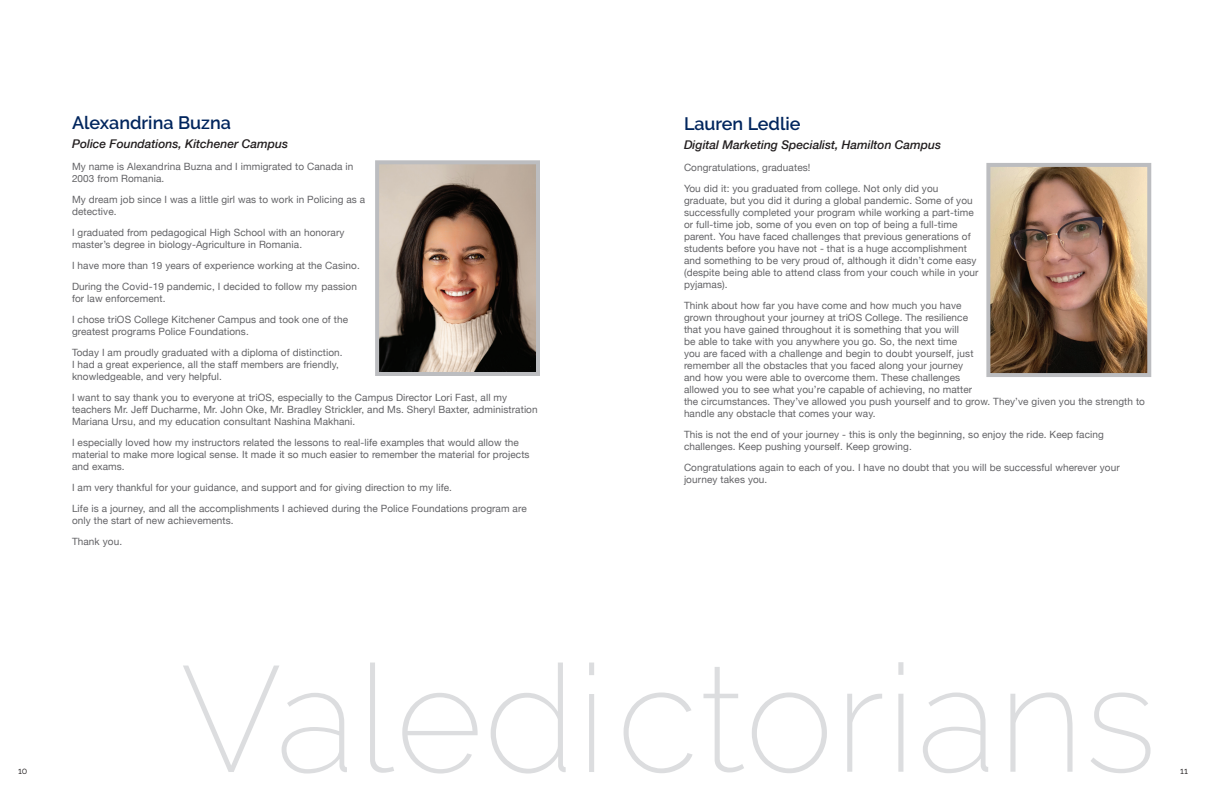
<style>
.page{position:relative;width:1224px;height:792px;background:#fff}
.page>*{position:absolute;margin:0;border:0;box-sizing:border-box;transform-origin:0 0}
.t1{font:200 150px "Raleway";letter-spacing:.01em;color:#dcdddf}
.t2{font:600 18px "Raleway";color:#00255d}
.t3{font:italic 500 12px "Helvetica Neue";color:#231f20}
.t4{font:10px/12px "Helvetica Neue";letter-spacing:.01em;color:#636366}
.t5{font:9px "Raleway";color:#231f20}
</style>
<div class="page">
<img style="left:380px;top:165px;width:155px;height:206px">
<div style="left:375px;top:160px;width:165px;height:216px;border:4px solid #bcbdc0"></div>
<img style="left:991px;top:168px;width:155px;height:204px">
<div style="left:986px;top:163px;width:165px;height:214px;border:4px solid #bcbdc0"></div>
<h2 class="t2" style="left:72px;top:112px;width:160px">Alexandrina Buzna</h2>
<p class="t3" style="left:72px;top:133px;width:218px">Police Foundations, Kitchener Campus</p>
<p class="t4" style="left:72px;top:161px;width:283px">My name is Alexandrina Buzna and I immigrated to Canada in<br>2003 from Romania.</p>
<p class="t4" style="left:72px;top:194px;width:295px">My dream job since I was a little girl was to work in Policing as a detective.</p>
<p class="t4" style="left:72px;top:227px;width:274px">I graduated from pedagogical High School with an honorary master’s degree in biology-Agriculture in Romania.</p>
<p class="t4" style="left:72px;top:256px;width:289px;line-height:21px">I have more than 19 years of experience working at the Casino.<br>During the Covid-19 pandemic, I decided to follow my passion</p>
<p class="t4" style="left:72px;top:289px;width:278px;line-height:21px">for law enforcement.<br>I chose triOS College Kitchener Campus and took one of the</p>
<p class="t4" style="left:72px;top:322px;width:272px;line-height:21px">greatest programs Police Foundations.<br>Today I am proudly graduated with a diploma of distinction.</p>
<p class="t4" style="left:72px;top:359px;width:268px">I had a great experience, all the staff members are friendly, knowledgeable, and very helpful.</p>
<p class="t4" style="left:72px;top:392px;width:467px">I want to say thank you to everyone at triOS, especially to the Campus Director Lori Fast, all my teachers Mr. Jeff Ducharme, Mr. John Oke, Mr. Bradley Strickler, and Ms. Sheryl Baxter, administration<br>Mariana Ursu, and my education consultant Nashina Makhani.</p>
<p class="t4" style="left:72px;top:437px;width:459px">I especially loved how my instructors related the lessons to real-life examples that would allow the material to make more logical sense. It made it so much easier to remember the material for projects and exams.</p>
<p class="t4" style="left:72px;top:478px;width:456px;line-height:21px">I am very thankful for your guidance, and support and for giving direction to my life.<br>Life is a journey, and all the accomplishments I achieved during the Police Foundations program are</p>
<p class="t4" style="left:72px;top:511px;width:163px;line-height:21px">only the start of new achievements.<br>Thank you.</p>
<h2 class="t2" style="left:684px;top:113px;width:118px">Lauren Ledlie</h2>
<p class="t3" style="left:684px;top:134px;width:259px">Digital Marketing Specialist, Hamilton Campus</p>
<p class="t4" style="left:684px;top:157px;width:256px;line-height:21px">Congratulations, graduates!<br>You did it: you graduated from college. Not only did you</p>
<p class="t4" style="left:684px;top:195px;width:296px">graduate, but you did it during a global pandemic. Some of you successfully completed your program while working a part-time or full-time job, some of you even on top of being a full-time parent. You have faced challenges that previous generations of students before you have not - that is a huge accomplishment and something to be very proud of, although it didn’t come easy (despite being able to attend class from your couch while in your pyjamas).</p>
<p class="t4" style="left:684px;top:300px;width:463px">Think about how far you have come and how much you have<br>grown throughout your journey at triOS College. The resilience<br>that you have gained throughout it is something that you will<br>be able to take with you anywhere you go. So, the next time<br>you are faced with a challenge and begin to doubt yourself, just<br>remember all the obstacles that you faced along your journey<br>and how you were able to overcome them. These challenges<br>allowed you to see what you’re capable of achieving, no matter<br>the circumstances. They’ve allowed you push yourself and to grow. They’ve given you the strength to handle any obstacle that comes your way.</p>
<p class="t4" style="left:684px;top:429px;width:421px">This is not the end of your journey - this is only the beginning, so enjoy the ride. Keep facing challenges. Keep pushing yourself. Keep growing.</p>
<p class="t4" style="left:684px;top:462px;width:437px">Congratulations again to each of you. I have no doubt that you will be successful wherever your journey takes you.</p>
<h1 class="t1" style="left:180px;top:631px;width:978px">Valedi ctorians</h1>
<p class="t5" style="left:18px;top:765px;width:11px">10</p>
<p class="t5" style="left:1180px;top:765px;width:9px">11</p>
</div>
